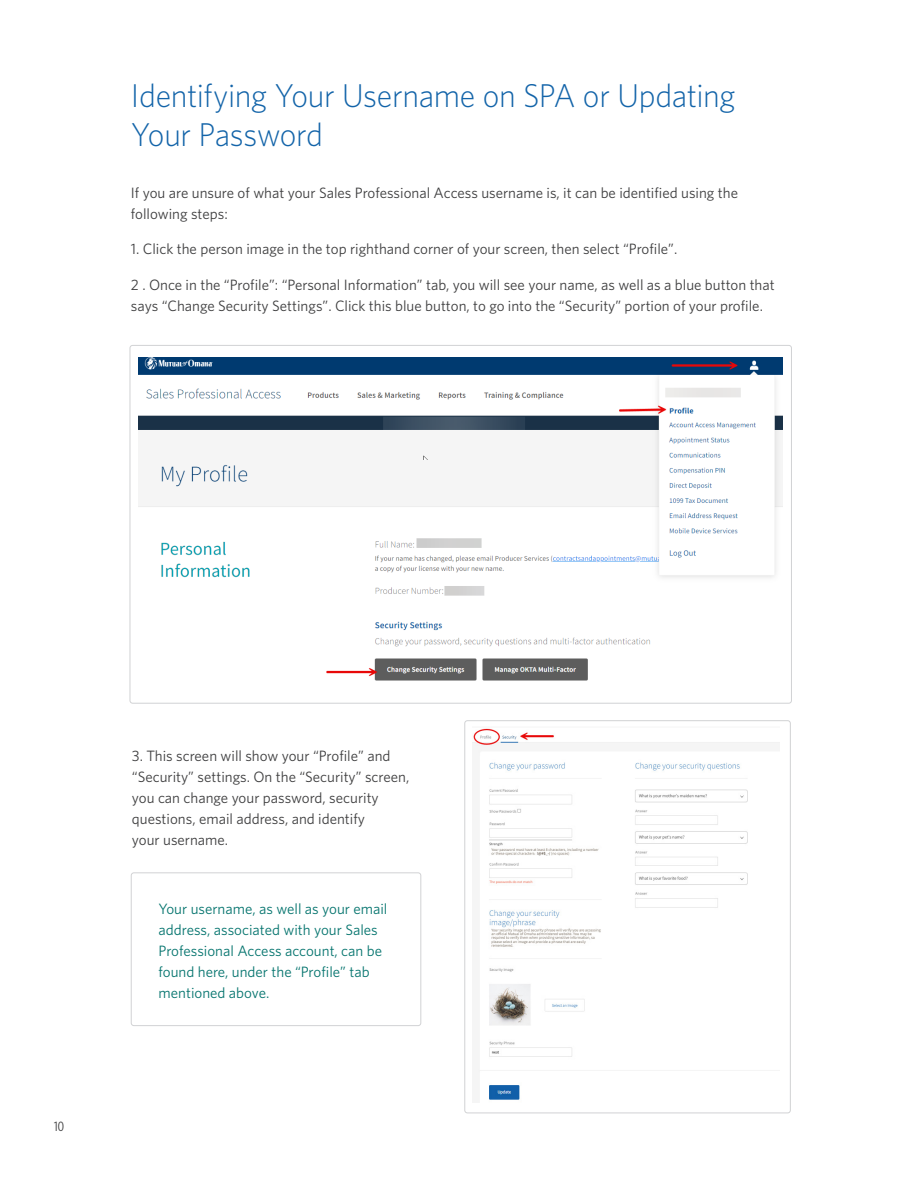
<style>
.page{position:relative;width:918px;height:1188px;background:#fff}
.page>*{position:absolute;margin:0;border:0;box-sizing:border-box;transform-origin:0 0}
._1_Section_Header{font:300 33px/39px "Whitney";letter-spacing:-.015em;color:#1364a9}
._1_Body_Text_left{font:15px/21px "Whitney";color:#3e3e3f}
._1_Body_Text_left-2{font:15px/21px "Whitney";color:#05746e}
.t1{font:13.5px "Whitney Condensed";color:#3e3e3f}
</style>
<div class="page">
<img style="left:139px;top:358px;width:643px;height:323px">
<img style="left:472px;top:728px;width:308px;height:372px">
<div style="left:131px;top:872px;width:290px;height:154px;border:1px solid #d1d2d4;border-radius:3px"></div>
<div style="left:464px;top:720px;width:327px;height:393px;border:1px solid #d1d2d4;border-radius:3px"></div>
<div style="left:408px;top:460px;width:36px;height:27px;background:#f5f5f5"></div>
<p class="_1_Section_Header" style="left:131px;top:75px;width:606px">Identifying Your Username on SPA or Updating<br>Your Password</p>
<p class="_1_Body_Text_left" style="left:131px;top:182px;width:609px">If you are unsure of what your Sales Professional Access username is, it can be identified using the following steps:</p>
<p class="_1_Body_Text_left" style="left:131px;top:238px;width:548px">1. Click the person image in the top righthand corner of your screen, then select “Profile”.</p>
<p class="_1_Body_Text_left" style="left:131px;top:274px;width:645px">2 . Once in the “Profile”: “Personal Information” tab, you will see your name, as well as a blue button that says “Change Security Settings”. Click this blue button, to go into the “Security” portion of your profile.</p>
<p class="t1" style="left:54px;top:1118px;width:11px">10</p>
<p class="_1_Body_Text_left" style="left:132px;top:745px;width:279px">3. This screen will show your “Profile” and “Security” settings. On the “Security” screen, you can change your password, security questions, email address, and identify<br>your username.</p>
<p class="_1_Body_Text_left-2" style="left:159px;top:898px;width:230px">Your username, as well as your email address, associated with your Sales<br>Professional Access account, can be found here, under the “Profile” tab mentioned above.</p>
</div>
